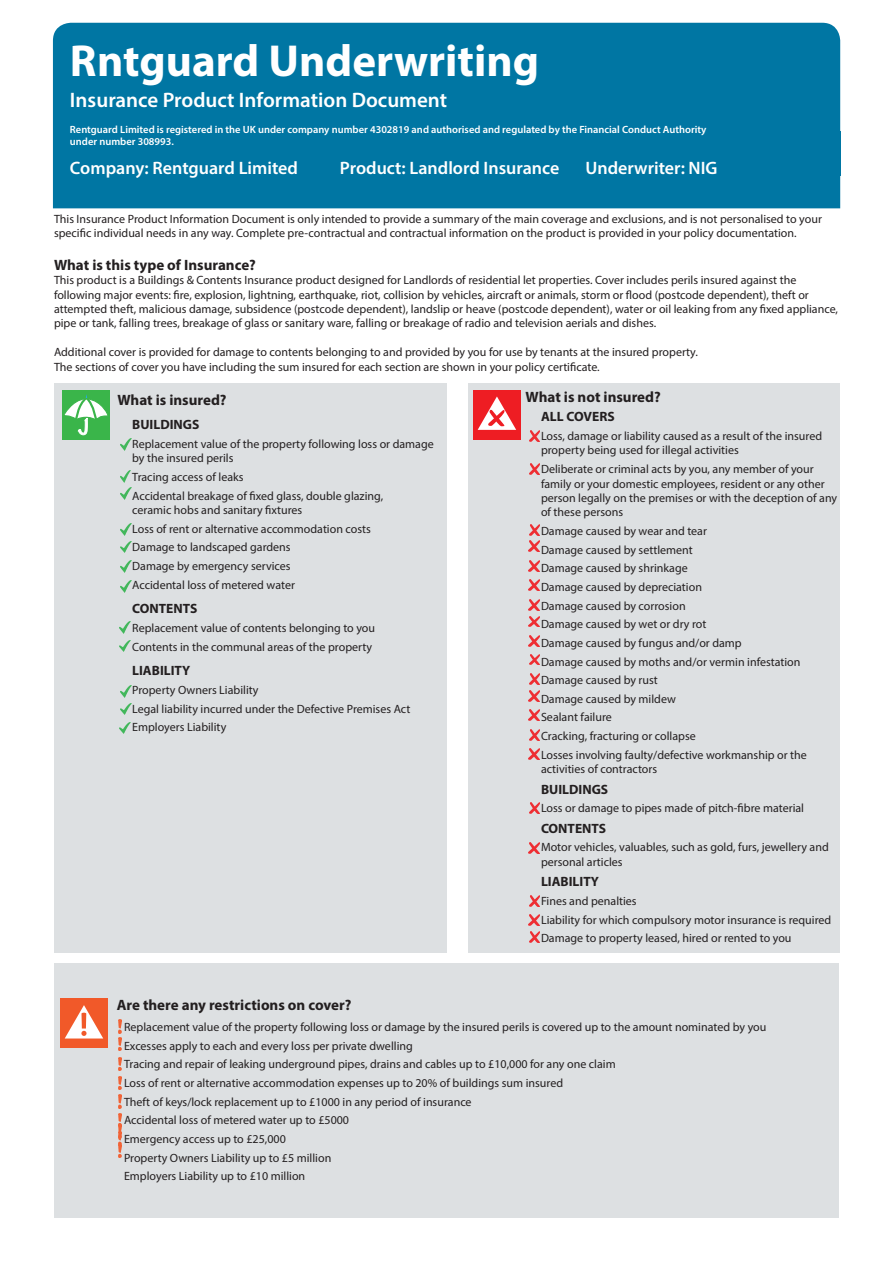
<style>
.page{position:relative;width:893px;height:1263px;background:#fff}
.page>*{position:absolute;margin:0;border:0;box-sizing:border-box;transform-origin:0 0}
.t1{font:700 45px "Myriad Pro";color:#fff}
.t2{font:600 21px "Myriad Pro";color:#fff}
.t3{font:600 18px "Myriad Pro";color:#fff}
.t4{font:700 15px "Myriad Pro";color:#231f20}
.t5{font:700 13.5px "Myriad Pro";color:#231f20}
.t6{font:12px/18.6px "Myriad Pro";color:#231f20}
.t7{font:600 10.5px/12.6px "Myriad Pro";color:#fff}
</style>
<div class="page">
<div style="left:468px;top:383px;width:371px;height:569px;background:#dde0e2"></div>
<svg style="left:529px;top:896px;width:11px;height:11px"></svg>
<div style="left:473px;top:390px;width:47px;height:49px;background:#ee1d23"></div>
<svg style="left:478px;top:396px;width:38px;height:34px"></svg>
<svg style="left:529px;top:431px;width:11px;height:10px"></svg>
<svg style="left:529px;top:463px;width:11px;height:11px"></svg>
<svg style="left:529px;top:524px;width:11px;height:11px"></svg>
<svg style="left:529px;top:541px;width:11px;height:11px"></svg>
<svg style="left:529px;top:560px;width:11px;height:11px"></svg>
<svg style="left:529px;top:580px;width:11px;height:11px"></svg>
<svg style="left:529px;top:599px;width:11px;height:11px"></svg>
<svg style="left:529px;top:616px;width:10px;height:11px"></svg>
<svg style="left:529px;top:636px;width:10px;height:10px"></svg>
<svg style="left:529px;top:654px;width:11px;height:11px"></svg>
<svg style="left:529px;top:674px;width:11px;height:10px"></svg>
<svg style="left:529px;top:690px;width:11px;height:11px"></svg>
<svg style="left:529px;top:710px;width:11px;height:10px"></svg>
<svg style="left:529px;top:749px;width:11px;height:11px"></svg>
<svg style="left:529px;top:802px;width:11px;height:11px"></svg>
<svg style="left:529px;top:842px;width:10px;height:11px"></svg>
<svg style="left:529px;top:914px;width:10px;height:11px"></svg>
<svg style="left:529px;top:729px;width:11px;height:11px"></svg>
<div style="left:53px;top:23px;width:787px;height:185px;background:#0076a3"></div>
<svg style="left:529px;top:931px;width:11px;height:11px"></svg>
<div style="left:54px;top:383px;width:392px;height:569px;background:#dde0e2"></div>
<svg style="left:121px;top:488px;width:11px;height:12px"></svg>
<svg style="left:121px;top:438px;width:11px;height:12px"></svg>
<svg style="left:121px;top:523px;width:11px;height:12px"></svg>
<svg style="left:121px;top:541px;width:11px;height:12px"></svg>
<svg style="left:120px;top:471px;width:11px;height:11px"></svg>
<svg style="left:121px;top:560px;width:10px;height:12px"></svg>
<svg style="left:120px;top:580px;width:11px;height:12px"></svg>
<svg style="left:120px;top:622px;width:11px;height:12px"></svg>
<svg style="left:120px;top:640px;width:11px;height:12px"></svg>
<svg style="left:120px;top:722px;width:11px;height:12px"></svg>
<svg style="left:121px;top:685px;width:10px;height:12px"></svg>
<svg style="left:120px;top:703px;width:11px;height:12px"></svg>
<div style="left:62px;top:391px;width:47px;height:49px;background:#3ab54a"></div>
<svg style="left:64px;top:394px;width:44px;height:41px"></svg>
<div style="left:54px;top:963px;width:785px;height:254px;background:#dde0e2"></div>
<div style="left:60px;top:998px;width:48px;height:50px;background:#f15929"></div>
<svg style="left:65px;top:1005px;width:38px;height:33px"></svg>
<svg style="left:118px;top:1020px;width:4px;height:13px"></svg>
<img style="left:118px;top:1037px;width:4px;height:14px">
<svg style="left:118px;top:1057px;width:4px;height:13px"></svg>
<svg style="left:118px;top:1076px;width:4px;height:13px"></svg>
<svg style="left:118px;top:1095px;width:4px;height:49px"></svg>
<img style="left:118px;top:1144px;width:4px;height:14px">
<h1 class="t1" style="left:70px;top:31px;width:471px">Rntguard Underwriting</h1>
<h2 class="t2" style="left:70px;top:87px;width:379px">Insurance Product Information Document</h2>
<p class="t7" style="left:70px;top:122px;width:638px">Rentguard Limited is registered in the UK under company number 4302819 and authorised and regulated by the Financial Conduct Authority under number 308993.</p>
<h3 class="t3" style="left:70px;top:156px;width:230px">Company: Rentguard Limited</h3>
<h3 class="t3" style="left:340px;top:156px;width:221px">Product: Landlord Insurance</h3>
<h3 class="t3" style="left:585px;top:156px;width:134px">Underwriter: NIG</h3>
<p class="t6" style="left:54px;top:211px;width:769px;line-height:14.4px">This Insurance Product Information Document is only intended to provide a summary of the main coverage and exclusions, and is not personalised to your specific individual needs in any way. Complete pre-contractual and contractual information on the product is provided in your policy documentation.</p>
<p class="t4" style="left:54px;top:255px;width:203px">What is this type of Insurance?</p>
<p class="t6" style="left:54px;top:273px;width:785px;line-height:14.4px">This product is a Buildings &amp; Contents Insurance product designed for Landlords of residential let properties. Cover includes perils insured against the following major events: fire, explosion, lightning, earthquake, riot, collision by vehicles, aircraft or animals, storm or flood (postcode dependent), theft or attempted theft, malicious damage, subsidence (postcode dependent), landslip or heave (postcode dependent), water or oil leaking from any fixed appliance, pipe or tank, falling trees, breakage of glass or sanitary ware, falling or breakage of radio and television aerials and dishes.</p>
<p class="t6" style="left:54px;top:345px;width:645px;line-height:14.4px">Additional cover is provided for damage to contents belonging to and provided by you for use by tenants at the insured property.<br>The sections of cover you have including the sum insured for each section are shown in your policy certificate.</p>
<p class="t4" style="left:526px;top:387px;width:137px">What is not insured?</p>
<p class="t5" style="left:541px;top:408px;width:75px">ALL COVERS</p>
<p class="t6" style="left:541px;top:429px;width:283px;line-height:14.4px">Loss, damage or liability caused as a result of the insured property being used for illegal activities</p>
<p class="t6" style="left:541px;top:462px;width:298px;line-height:14.4px">Deliberate or criminal acts by you, any member of your family or your domestic employees, resident or any other person legally on the premises or with the deception of any of these persons</p>
<p class="t6" style="left:541px;top:521px;width:267px">Damage caused by wear and tear<br>Damage caused by settlement<br>Damage caused by shrinkage<br>Damage caused by depreciation<br>Damage caused by corrosion<br>Damage caused by wet or dry rot<br>Damage caused by fungus and/or damp<br>Damage caused by moths and/or vermin infestation<br>Damage caused by rust<br>Damage caused by mildew<br>Sealant failure<br>Cracking, fracturing or collapse<br>Losses involving faulty/defective workmanship or the</p>
<p class="t6" style="left:541px;top:760px;width:118px">activities of contractors</p>
<p class="t5" style="left:541px;top:780px;width:69px">BUILDINGS</p>
<p class="t6" style="left:541px;top:799px;width:265px">Loss or damage to pipes made of pitch-fibre material</p>
<p class="t5" style="left:541px;top:819px;width:67px">CONTENTS</p>
<p class="t6" style="left:541px;top:840px;width:289px;line-height:14.4px">Motor vehicles, valuables, such as gold, furs, jewellery and personal articles</p>
<p class="t5" style="left:541px;top:873px;width:59px">LIABILITY</p>
<p class="t6" style="left:541px;top:891px;width:292px">Fines and penalties<br>Liability for which compulsory motor insurance is required<br>Damage to property leased, hired or rented to you</p>
<p class="t4" style="left:117px;top:390px;width:111px">What is insured?</p>
<p class="t5" style="left:132px;top:416px;width:69px">BUILDINGS</p>
<p class="t6" style="left:132px;top:436px;width:303px;line-height:14.4px">Replacement value of the property following loss or damage by the insured perils</p>
<p class="t6" style="left:132px;top:467px;width:252px">Tracing access of leaks<br>Accidental breakage of fixed glass, double glazing,</p>
<p class="t6" style="left:132px;top:500px;width:240px">ceramic hobs and sanitary fixtures<br>Loss of rent or alternative accommodation costs Damage to landscaped gardens<br>Damage by emergency services<br>Accidental loss of metered water</p>
<p class="t5" style="left:132px;top:600px;width:67px">CONTENTS</p>
<p class="t6" style="left:132px;top:618px;width:244px">Replacement value of contents belonging to you<br>Contents in the communal areas of the property</p>
<p class="t5" style="left:132px;top:662px;width:59px">LIABILITY</p>
<p class="t6" style="left:132px;top:680px;width:280px">Property Owners Liability<br>Legal liability incurred under the Defective Premises Act<br>Employers Liability</p>
<p class="t4" style="left:117px;top:995px;width:236px">Are there any restrictions on cover?</p>
<p class="t6" style="left:124px;top:1017px;width:644px">Replacement value of the property following loss or damage by the insured perils is covered up to the amount nominated by you Excesses apply to each and every loss per private dwelling<br>Tracing and repair of leaking underground pipes, drains and cables up to £10,000 for any one claim<br>Loss of rent or alternative accommodation expenses up to 20% of buildings sum insured<br>Theft of keys/lock replacement up to £1000 in any period of insurance<br>Accidental loss of metered water up to £5000<br>Emergency access up to £25,000<br>Property Owners Liability up to £5 million<br>Employers Liability up to £10 million</p>
</div>
